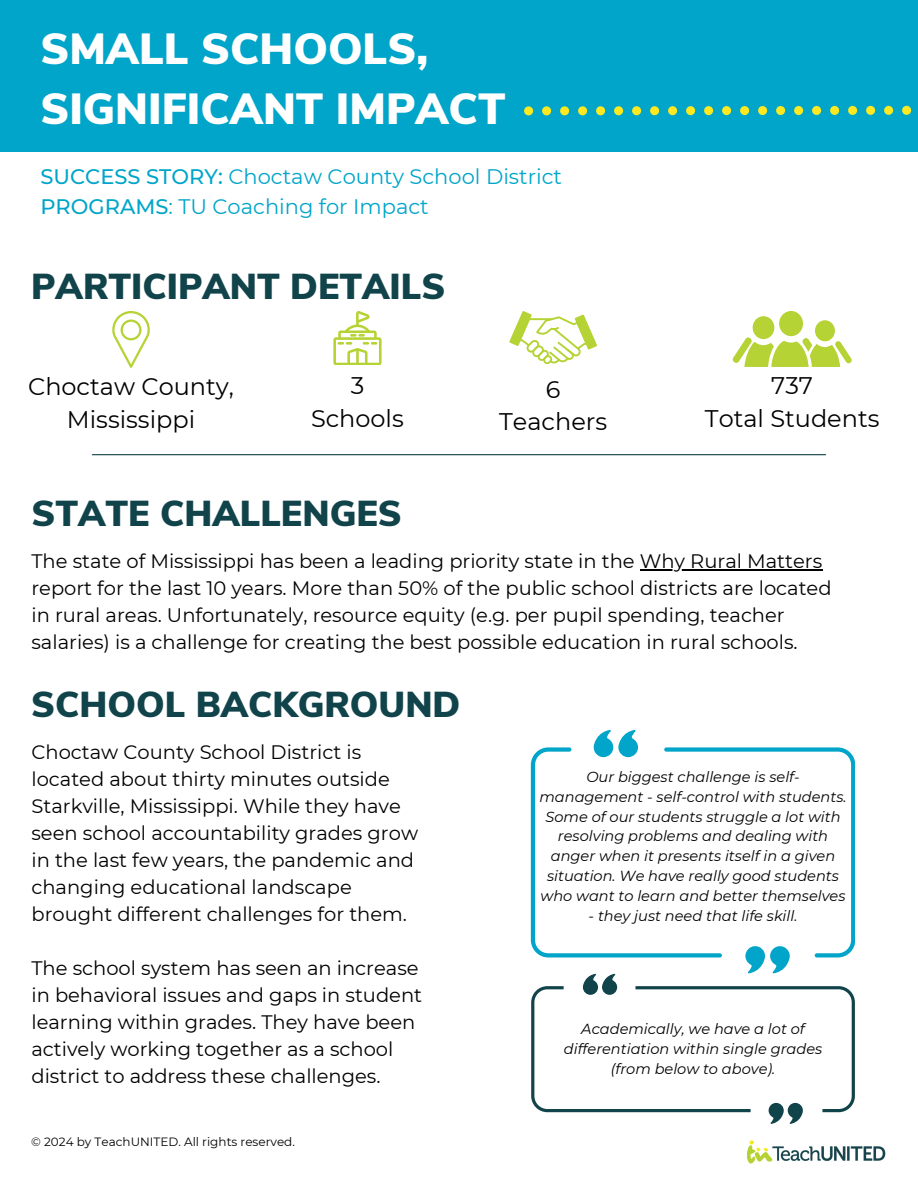
<style>
.page{position:relative;width:918px;height:1188px;background:#fff}
.page>*{position:absolute;margin:0;border:0;box-sizing:border-box;transform-origin:0 0}
.t1{font:900 43.5px/60.8px "Nunito Sans";color:#fff}
.t2{font:900 36px "Nunito Sans";color:#11434a}
.t3{font:24px/32.7px "Montserrat";color:#000;text-align:center}
.t4{font:21px "Montserrat";color:#00a5c9}
.t5{font:19.5px/27px "Montserrat";color:#000}
.t6{font:italic 14.55px/20px "Montserrat";color:#000;text-align:center}
.t7{font:12px "Montserrat";color:#000}
.s1{font-weight:500}
</style>
<div class="page">
<hr style="left:92px;top:454px;width:734px;height:1px;background:#11434a">
<div style="left:0;top:0;width:918px;height:152px;background:#00a5c9"></div>
<img style="left:746px;top:1140px;width:140px;height:24px">
<hr style="left:640px;top:569px;width:182px;height:2px;background:#000">
<svg style="left:531px;top:730px;width:324px;height:393px"></svg>
<svg style="left:112px;top:311px;width:37px;height:57px"></svg>
<div style="left:779px;top:311px;width:24px;height:25px;background:#b5d334;border-radius:50%"></div>
<div style="left:815px;top:320px;width:20px;height:21px;background:#b5d334;border-radius:50%"></div>
<div style="left:753px;top:316px;width:21px;height:23px;background:#b5d334;border-radius:50%"></div>
<svg style="left:732px;top:336px;width:120px;height:31px"></svg>
<svg style="left:509px;top:311px;width:88px;height:53px"></svg>
<svg style="left:333px;top:311px;width:49px;height:54px"></svg>
<svg style="left:524px;top:105px;width:388px;height:10px"></svg>
<h1 class="t1" style="left:41px;top:19px;width:467px">SMALL SCHOOLS,<br>SIGNIFICANT IMPACT</h1>
<h3 class="t4" style="left:41px;top:163px;width:523px"><span class="s1">SUCCESS STORY:</span> Choctaw County School District</h3>
<h2 class="t4" style="left:41px;top:194px;width:390px"><span class="s1">PROGRAMS</span>: TU Coaching for Impact</h2>
<p class="t2" style="left:31px;top:262px;width:416px">PARTICIPANT DETAILS</p>
<h3 class="t3" style="left:28px;top:370px;width:207px">Choctaw County,<br>Mississippi</h3>
<p class="t3" style="left:705px;top:369px;width:176px">737<br>Total Students</p>
<p class="t3" style="left:311px;top:369px;width:94px">3<br>Schools</p>
<h3 class="t3" style="left:499px;top:373px;width:110px">6<br>Teachers</h3>
<h3 class="t2" style="left:31px;top:490px;width:372px">STATE CHALLENGES</h3>
<h4 class="t5" style="left:31px;top:548px;width:792px">The state of Mississippi has been a leading priority state in the Why Rural Matters</h4>
<h2 class="t5" style="left:31px;top:575px;width:802px">report for the last 10 years. More than 50% of the public school districts are located in rural areas. Unfortunately, resource equity (e.g. per pupil spending, teacher salaries) is a challenge for creating the best possible education in rural schools.</h2>
<p class="t2" style="left:31px;top:681px;width:431px">SCHOOL BACKGROUND</p>
<h4 class="t5" style="left:31px;top:739px;width:388px">Choctaw County School District is located about thirty minutes outside Starkville, Mississippi. While they have seen school accountability grades grow in the last few years, the pandemic and changing educational landscape brought different challenges for them.</h4>
<h2 class="t5" style="left:31px;top:955px;width:392px">The school system has seen an increase in behavioral issues and gaps in student learning within grades. They have been actively working together as a school district to address these challenges.</h2>
<p class="t7" style="left:31px;top:1134px;width:265px">© 2024 by TeachUNITED. All rights reserved.</p>
<h5 class="t6" style="left:540px;top:767px;width:309px">Our biggest challenge is self&shy;management - self-control with students.<br>Some of our students struggle a lot with resolving problems and dealing with anger when it presents itself in a given situation. We have really good students who want to learn and better themselves</h5>
<h5 class="t6" style="left:589px;top:906px;width:210px">- they just need that life skill.</h5>
<h4 class="t6" style="left:564px;top:1019px;width:260px">Academically, we have a lot of differentiation within single grades (from below to above).</h4>
</div>
